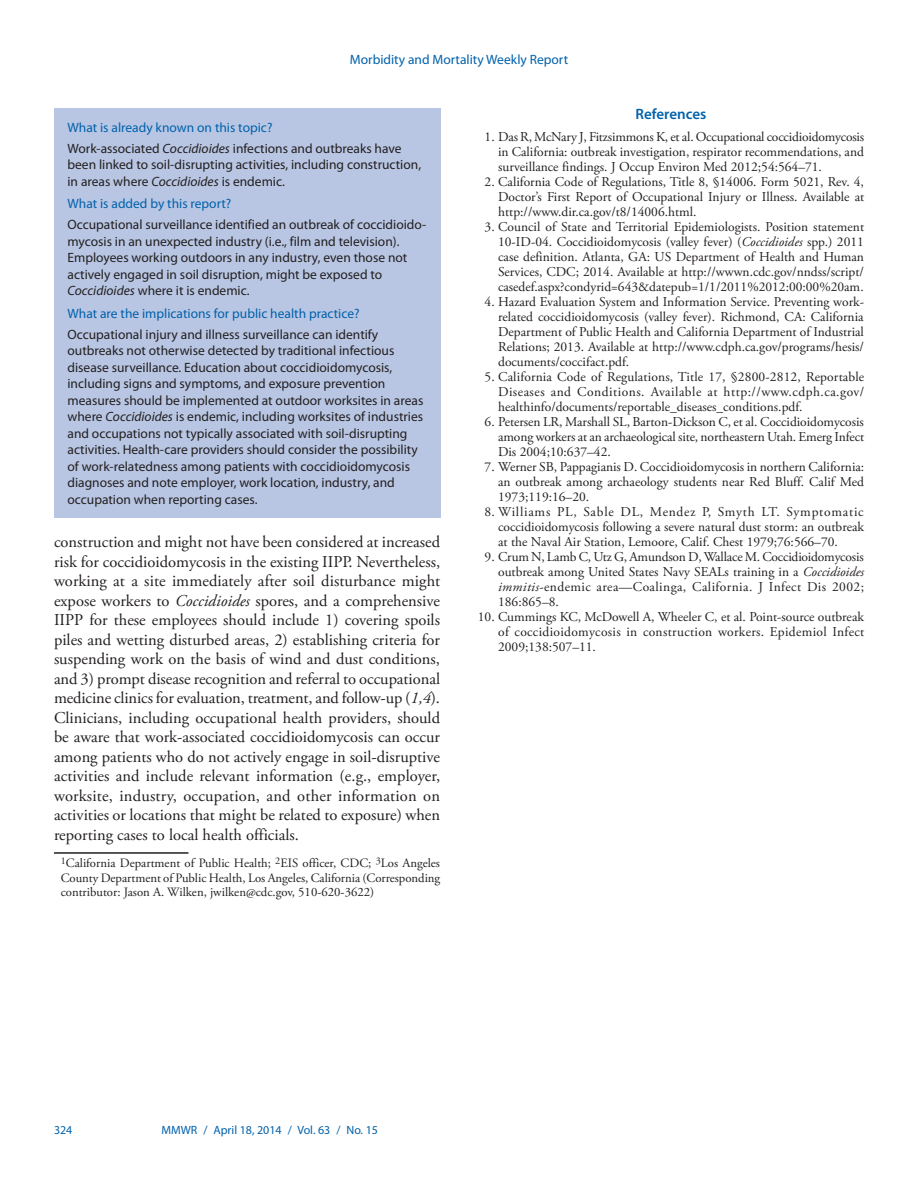
<style>
.page{position:relative;width:918px;height:1188px;background:#fff}
.page>*{position:absolute;margin:0;border:0;box-sizing:border-box;transform-origin:0 0}
.body_copy{font:16.5px/19.5px "Adobe Garamond Pro";color:#231f20;text-align:justify}
.headline3{font:600 15px "Myriad Pro";color:#0161ab}
.reference_text_1-99{font:13.5px/15px "Adobe Garamond Pro";color:#231f20;text-align:justify}
.fb_answer{font:13.5px/16.5px "Myriad Pro";color:#231f20}
.fb_question{font:13.5px "Myriad Pro";color:#0161ab}
.footnote_w_rule_text{font:12.75px/14.2px "Adobe Garamond Pro";color:#231f20;text-align:justify}
.footer_left{font:12px "Myriad Pro";color:#0161ab}
.s1{font-style:italic}
</style>
<div class="page">
<hr style="left:54px;top:852px;width:134px;height:2px;background:#231f20">
<div style="left:54px;top:108px;width:386px;height:409px;background:#b8c6e3"></div>
<p class="fb_question" style="left:350px;top:51px;width:220px">Morbidity and Mortality Weekly Report</p>
<p class="fb_question" style="left:68px;top:119px;width:206px">What is already known on this topic?</p>
<p class="fb_answer" style="left:68px;top:140px;width:355px">Work-associated <span class="s1">Coccidioides</span> infections and outbreaks have been linked to soil-disrupting activities, including construction, in areas where <span class="s1">Coccidioides</span> is endemic.</p>
<p class="fb_question" style="left:68px;top:195px;width:165px">What is added by this report?</p>
<p class="fb_answer" style="left:68px;top:216px;width:360px">Occupational surveillance identified an outbreak of coccidioido&shy;mycosis in an unexpected industry (i.e., film and television).<br>Employees working outdoors in any industry, even those not actively engaged in soil disruption, might be exposed to <span class="s1">Coccidioides</span> where it is endemic.</p>
<p class="fb_question" style="left:68px;top:305px;width:294px">What are the implications for public health practice?</p>
<p class="fb_answer" style="left:68px;top:326px;width:357px">Occupational injury and illness surveillance can identify outbreaks not otherwise detected by traditional infectious disease surveillance. Education about coccidioidomycosis, including signs and symptoms, and exposure prevention measures should be implemented at outdoor worksites in areas where <span class="s1">Coccidioides</span> is endemic, including worksites of industries and occupations not typically associated with soil-disrupting activities. Health-care providers should consider the possibility of work-relatedness among patients with coccidioidomycosis diagnoses and note employer, work location, industry, and occupation when reporting cases.</p>
<p class="body_copy" style="left:54px;top:533px;width:388px">construction and might not have been considered at increased risk for coccidioidomycosis in the existing IIPP. Nevertheless, working at a site immediately after soil disturbance might expose workers to <span class="s1">Coccidioides</span> spores, and a comprehensive IIPP for these employees should include 1) covering spoils piles and wetting disturbed areas, 2) establishing criteria for suspending work on the basis of wind and dust conditions, and 3) prompt disease recognition and referral to occupational medicine clinics for evaluation, treatment, and follow-up (<span class="s1">1,4</span>).<br>Clinicians, including occupational health providers, should be aware that work-associated coccidioidomycosis can occur among patients who do not actively engage in soil-disruptive activities and include relevant information (e.g., employer, worksite, industry, occupation, and other information on activities or locations that might be related to exposure) when reporting cases to local health officials.</p>
<p class="footnote_w_rule_text" style="left:61px;top:857px;width:381px"><sup>1</sup>California Department of Public Health; <sup>2</sup>EIS officer, CDC; <sup>3</sup>Los Angeles County Department of Public Health, Los Angeles, California (Corresponding contributor: Jason A. Wilken, jwilken@cdc.gov, 510-620-3622)</p>
<p class="headline3" style="left:636px;top:105px;width:72px">References</p>
<p class="reference_text_1-99" style="left:498px;top:130px;width:368px;text-indent:-14px">1. Das R, McNary J, Fitzsimmons K, et al. Occupational coccidioidomycosis in California: outbreak investigation, respirator recommendations, and surveillance findings. J Occup Environ Med 2012;54:564–71.</p>
<p class="reference_text_1-99" style="left:498px;top:175px;width:368px;text-indent:-14px">2. California Code of Regulations, Title 8, §14006. Form 5021, Rev. 4, Doctor’s First Report of Occupational Injury or Illness. Available at http://www.dir.ca.gov/t8/14006.html.</p>
<p class="reference_text_1-99" style="left:498px;top:220px;width:368px;text-indent:-14px">3. Council of State and Territorial Epidemiologists. Position statement 10-ID-04. Coccidioidomycosis (valley fever) (<span class="s1">Coccidioides</span> spp.) 2011 case definition. Atlanta, GA: US Department of Health and Human Services, CDC; 2014. Available at http://wwwn.cdc.gov/nndss/script/ casedef.aspx?condyrid=643&amp;datepub=1/1/2011%2012:00:00%20am.</p>
<p class="reference_text_1-99" style="left:498px;top:295px;width:367px;text-indent:-14px">4. Hazard Evaluation System and Information Service. Preventing work&shy;related coccidioidomycosis (valley fever). Richmond, CA: California Department of Public Health and California Department of Industrial Relations; 2013. Available at http://www.cdph.ca.gov/programs/hesis/ documents/coccifact.pdf.</p>
<p class="reference_text_1-99" style="left:498px;top:370px;width:368px;text-indent:-14px">5. California Code of Regulations, Title 17, §2800-2812, Reportable Diseases and Conditions. Available at http://www.cdph.ca.gov/ healthinfo/documents/reportable_diseases_conditions.pdf.</p>
<p class="reference_text_1-99" style="left:498px;top:415px;width:368px;text-indent:-14px">6. Petersen LR, Marshall SL, Barton-Dickson C, et al. Coccidioidomycosis among workers at an archaeological site, northeastern Utah. Emerg Infect Dis 2004;10:637–42.</p>
<p class="reference_text_1-99" style="left:498px;top:460px;width:368px;text-indent:-14px">7. Werner SB, Pappagianis D. Coccidioidomycosis in northern California: an outbreak among archaeology students near Red Bluff. Calif Med 1973;119:16–20.</p>
<p class="reference_text_1-99" style="left:498px;top:505px;width:367px;text-indent:-14px">8. Williams PL, Sable DL, Mendez P, Smyth LT. Symptomatic coccidioidomycosis following a severe natural dust storm: an outbreak at the Naval Air Station, Lemoore, Calif. Chest 1979;76:566–70.</p>
<p class="reference_text_1-99" style="left:498px;top:550px;width:368px;text-indent:-14px">9. Crum N, Lamb C, Utz G, Amundson D, Wallace M. Coccidioidomycosis outbreak among United States Navy SEALs training in a <span class="s1">Coccidioides immitis</span>-endemic area—Coalinga, California. J Infect Dis 2002; 186:865–8.</p>
<p class="reference_text_1-99" style="left:498px;top:610px;width:368px;text-indent:-20px">10. Cummings KC, McDowell A, Wheeler C, et al. Point-source outbreak of coccidioidomycosis in construction workers. Epidemiol Infect 2009;138:507–11.</p>
<p class="footer_left" style="left:54px;top:1123px;width:20px">324</p>
<p class="footer_left" style="left:161px;top:1123px;width:218px">MMWR / April 18, 2014 / Vol. 63 / No. 15</p>
</div>
